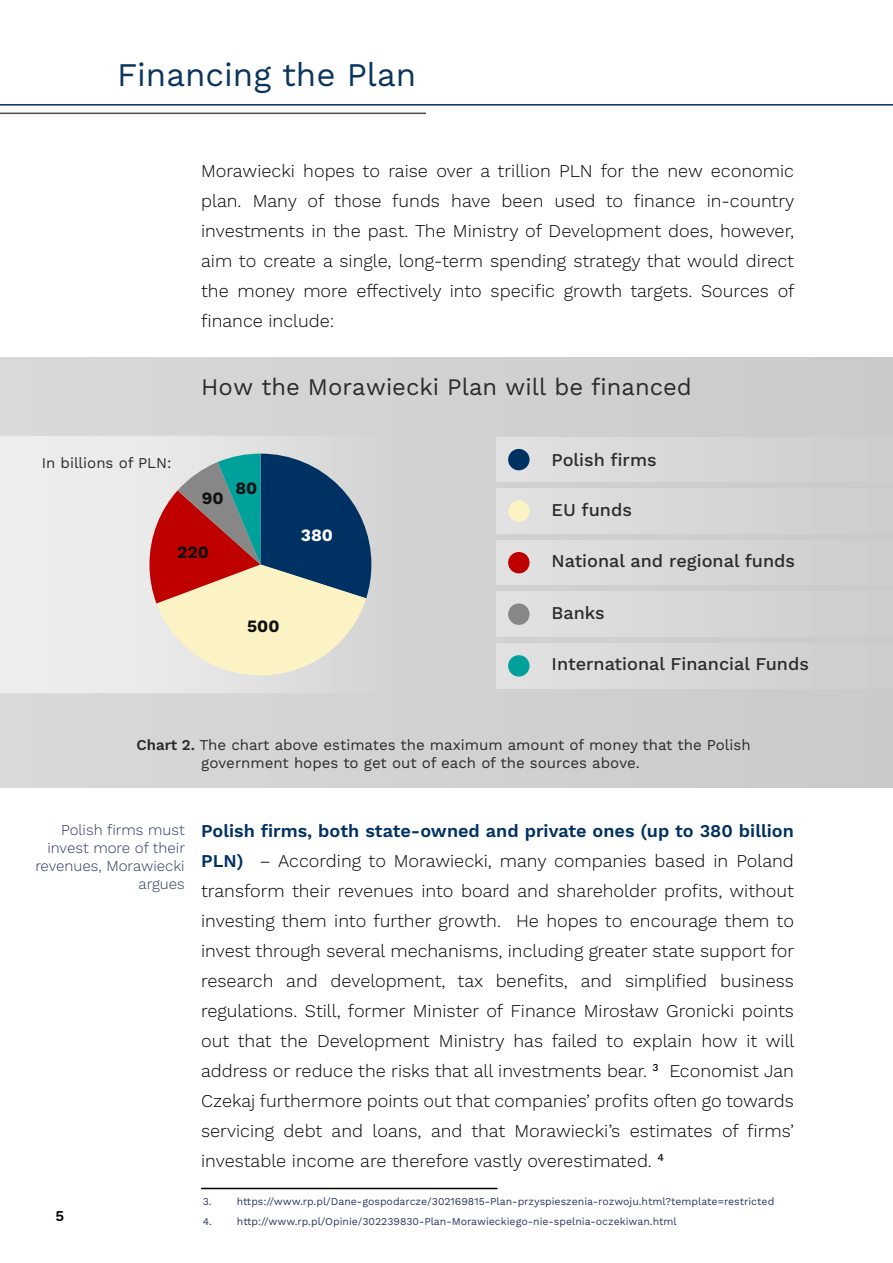
<style>
.page{position:relative;width:893px;height:1263px;background:#fff}
.page>*{position:absolute;margin:0;border:0;box-sizing:border-box;transform-origin:0 0}
.t1{font:33px "Work Sans";color:#0b355d}
.t2{font:23.7px "Work Sans";color:#2b2b2b}
.t3{font:300 18px/30px "Work Sans";color:#000;text-align:justify}
.t4{font:500 18px "Work Sans";color:#2b2b2b}
.t5{font:700 17.25px "Work Sans";color:#121212}
.t6{font:700 17.25px "Work Sans";color:#fff}
.t7{font:15px/18px "Work Sans";color:#2b2b2b}
.t8{font:300 15px/18px "Work Sans";color:#293761;text-align:right}
.t9{font:600 15px "Work Sans";color:#000}
.t10{font:10.5px "Work Sans";color:#293761}
.s1{font-weight:600}
.s2{font-weight:600;color:#003163}
</style>
<div class="page">
<hr style="left:0;top:104px;width:892px;height:2px;background:#003163">
<hr style="left:0;top:113px;width:426px;height:1px;background:#4c4c4c">
<div style="left:0;top:357px;width:892px;height:430px;background:#d2d2d1"></div>
<div style="left:497px;top:437px;width:395px;height:45px;background:#d7d7d7"></div>
<div style="left:497px;top:489px;width:395px;height:44px;background:#d7d7d7"></div>
<div style="left:497px;top:540px;width:395px;height:45px;background:#d7d7d7"></div>
<div style="left:497px;top:592px;width:395px;height:44px;background:#d7d7d7"></div>
<div style="left:497px;top:644px;width:395px;height:44px;background:#d7d7d7"></div>
<div style="left:508px;top:449px;width:21px;height:21px;background:#003163;border-radius:50%"></div>
<div style="left:508px;top:500px;width:21px;height:22px;background:#fcf3c5;border-radius:50%"></div>
<div style="left:508px;top:552px;width:21px;height:21px;background:#bf0000;border-radius:50%"></div>
<div style="left:508px;top:604px;width:21px;height:21px;background:#878787;border-radius:50%"></div>
<svg style="left:0;top:436px;width:372px;height:257px;background:#e9e9e9"></svg>
<div style="left:508px;top:655px;width:21px;height:22px;background:#00a19a;border-radius:50%"></div>
<svg style="left:149px;top:454px;width:222px;height:221px;background:#9f9693"></svg>
<hr style="left:201px;top:1188px;width:296px;height:1px;background:#000">
<h1 class="t1" style="left:117px;top:55px;width:300px">Financing the Plan</h1>
<p class="t3" style="left:201px;top:157px;width:595px">Morawiecki hopes to raise over a trillion PLN for the new economic plan. Many of those funds have been used to finance in-country investments in the past. The Ministry of Development does, however, aim to create a single, long-term spending strategy that would direct the money more effectively into specific growth targets. Sources of finance include:</p>
<h2 class="t2" style="left:201px;top:373px;width:492px">How the Morawiecki Plan will be financed</h2>
<p class="t7" style="left:42px;top:455px;width:131px">In billions of PLN:</p>
<p class="t5" style="left:202px;top:488px;width:23px">90</p>
<p class="t5" style="left:235px;top:478px;width:24px">80</p>
<p class="t5" style="left:177px;top:542px;width:33px">220</p>
<p class="t6" style="left:301px;top:525px;width:34px">380</p>
<p class="t5" style="left:247px;top:616px;width:34px">500</p>
<p class="t4" style="left:551px;top:449px;width:106px">Polish firms</p>
<p class="t4" style="left:551px;top:499px;width:82px">EU funds</p>
<p class="t4" style="left:551px;top:551px;width:245px">National and regional funds</p>
<p class="t4" style="left:551px;top:602px;width:55px">Banks</p>
<p class="t4" style="left:551px;top:654px;width:259px">International Financial Funds</p>
<p class="t7" style="left:201px;top:737px;width:551px;text-indent:-64px"><span class="s1">Chart 2.</span> The chart above estimates the maximum amount of money that the Polish government hopes to get out of each of the sources above.</p>
<p class="t8" style="left:35px;top:821px;width:151px">Polish firms must invest more of their revenues, Morawiecki argues</p>
<p class="t9" style="left:56px;top:1207px;width:10px">5</p>
<p class="t3" style="left:201px;top:817px;width:595px"><span class="s2">Polish firms, both state-owned and private ones (up to 380 billion PLN)</span> – According to Morawiecki, many companies based in Poland transform their revenues into board and shareholder profits, without investing them into further growth. He hopes to encourage them to invest through several mechanisms, including greater state support for research and development, tax benefits, and simplified business regulations. Still, former Minister of Finance Mirosław Gronicki points out that the Development Ministry has failed to explain how it will address or reduce the risks that all investments bear. <sup>3</sup> Economist Jan Czekaj furthermore points out that companies’ profits often go towards servicing debt and loans, and that Morawiecki’s estimates of firms’ investable income are therefore vastly overestimated. <sup>4</sup></p>
<p class="t10" style="left:203px;top:1196px;width:573px">3. https://www.rp.pl/Dane-gospodarcze/302169815-Plan-przyspieszenia-rozwoju.html?template=restricted</p>
<p class="t10" style="left:203px;top:1215px;width:475px">4. http://www.rp.pl/Opinie/302239830-Plan-Morawieckiego-nie-spelnia-oczekiwan.html</p>
</div>
